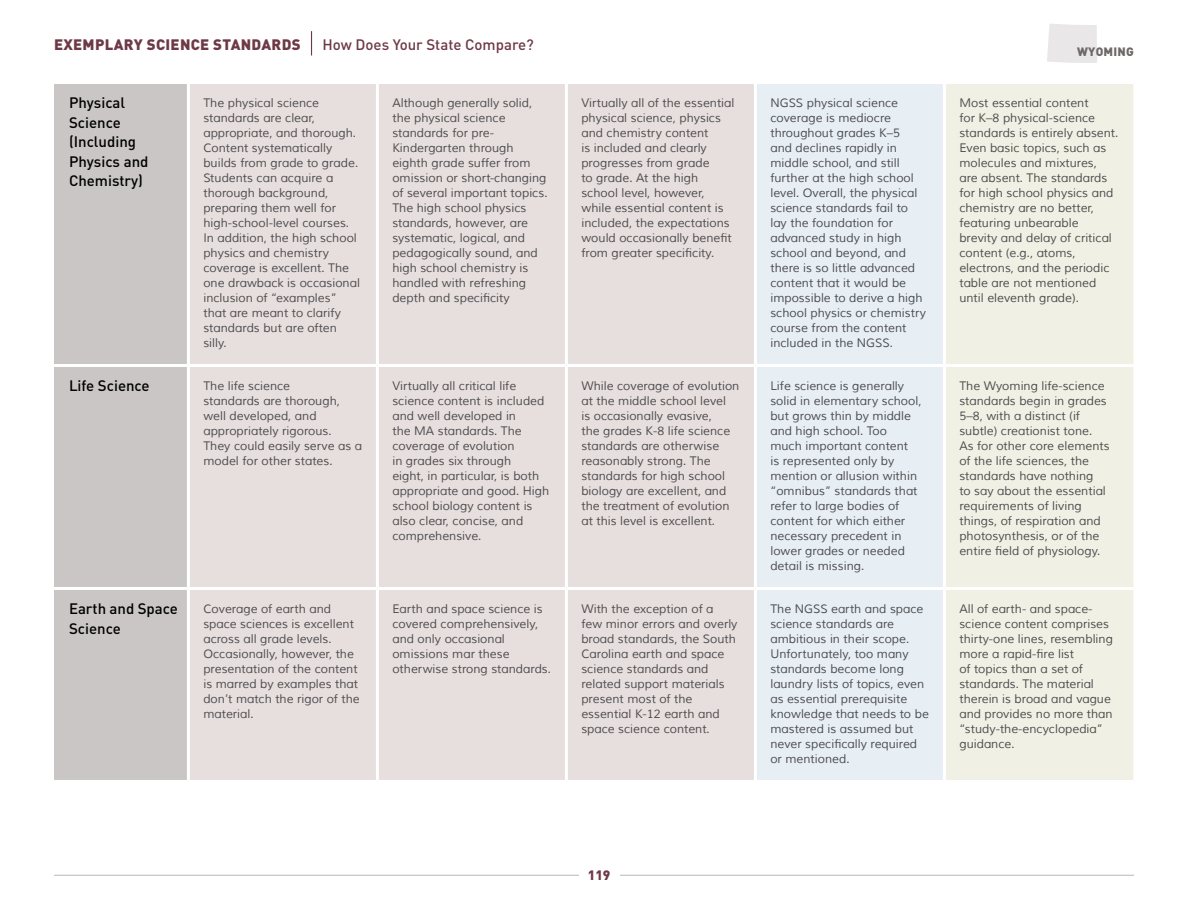
<style>
.page{position:relative;width:1188px;height:918px;background:#fff}
.page>*{position:absolute;margin:0;border:0;box-sizing:border-box;transform-origin:0 0}
.t1{font:500 15px/19.5px "DIN";color:#000}
.t2{font:900 15px "DIN";letter-spacing:.02em;color:#6d3945}
.t3{font:500 15px "DIN";color:#6d3945}
.t4{font:900 13.5px "DIN";color:#6d3945}
.t5{font:12px/15px "Muli";color:#4d4d4f}
.t6{font:900 12px "DIN";color:#6f6868}
</style>
<div class="page">
<div style="left:1047px;top:24px;width:50px;height:39px;background:#e9e7e7"></div>
<hr style="left:54px;top:875px;width:1080px;height:1px;background:#bbb7b7">
<div style="left:579px;top:857px;width:40px;height:40px;background:#fff"></div>
<svg style="left:311px;top:31px;width:1px;height:25px"></svg>
<div style="left:54px;top:84px;width:133px;height:696px;background:#cac6c6"></div>
<div style="left:190px;top:84px;width:564px;height:696px;background:#e7dede"></div>
<div style="left:757px;top:84px;width:186px;height:696px;background:#e7eef4"></div>
<div style="left:946px;top:84px;width:187px;height:696px;background:#f0f1e4"></div>
<hr style="left:376px;top:84px;width:3px;height:280px;background:#fff">
<hr style="left:565px;top:84px;width:3px;height:280px;background:#fff">
<hr style="left:54px;top:364px;width:134px;height:3px;background:#fff">
<hr style="left:188px;top:364px;width:189px;height:3px;background:#fff">
<hr style="left:377px;top:364px;width:189px;height:3px;background:#fff">
<hr style="left:376px;top:367px;width:3px;height:220px;background:#fff">
<hr style="left:566px;top:364px;width:189px;height:3px;background:#fff">
<hr style="left:565px;top:367px;width:3px;height:220px;background:#fff">
<hr style="left:755px;top:364px;width:189px;height:3px;background:#fff">
<hr style="left:944px;top:364px;width:189px;height:3px;background:#fff">
<hr style="left:54px;top:587px;width:134px;height:3px;background:#fff">
<hr style="left:188px;top:587px;width:189px;height:3px;background:#fff">
<hr style="left:377px;top:587px;width:189px;height:3px;background:#fff">
<hr style="left:376px;top:590px;width:3px;height:190px;background:#fff">
<hr style="left:566px;top:587px;width:189px;height:3px;background:#fff">
<hr style="left:565px;top:590px;width:3px;height:190px;background:#fff">
<hr style="left:755px;top:587px;width:189px;height:3px;background:#fff">
<hr style="left:944px;top:587px;width:189px;height:3px;background:#fff">
<p class="t2" style="left:54px;top:34px;width:247px">EXEMPLARY SCIENCE STANDARDS</p>
<p class="t3" style="left:322px;top:35px;width:213px">How Does Your State Compare?</p>
<p class="t6" style="left:1077px;top:44px;width:35px">WYOMIN</p>
<p class="t6" style="left:1126px;top:44px;width:9px">G</p>
<p class="t1" style="left:69px;top:93px;width:81px">Physical<br>Science<br>(I ncluding<br>Physics and<br>Chemistry)</p>
<p class="t5" style="left:203px;top:96px;width:158px">The physical science standards are clear, appropriate, and thorough.<br>Content systematically builds from grade to grade.<br>Students can acquire a thorough background, preparing them well for high-school-level courses.<br>In addition, the high school physics and chemistry coverage is excellent. The one drawback is occasional inclusion of “examples” that are meant to clarify standards but are often silly.</p>
<p class="t5" style="left:392px;top:96px;width:157px">Although generally solid, the physical science standards for pre-<br>Kindergarten through eighth grade suffer from omission or short-changing of several important topics.<br>The high school physics standards, however, are systematic, logical, and pedagogically sound, and high school chemistry is handled with refreshing depth and specificity</p>
<p class="t5" style="left:581px;top:96px;width:155px">Virtually all of the essential physical science, physics and chemistry content<br>is included and clearly progresses from grade<br>to grade. At the high school level, however, while essential content is included, the expectations would occasionally benefit from greater specificity.</p>
<p class="t5" style="left:770px;top:96px;width:157px">NGSS physical science coverage is mediocre throughout grades K–5<br>and declines rapidly in middle school, and still further at the high school level. Overall, the physical science standards fail to lay the foundation for advanced study in high school and beyond, and there is so little advanced content that it would be impossible to derive a high school physics or chemistry course from the content included in the NGSS.</p>
<p class="t5" style="left:959px;top:96px;width:161px">Most essential content<br>for K–8 physical-science standards is entirely absent.<br>Even basic topics, such as molecules and mixtures,<br>are absent. The standards for high school physics and chemistry are no better, featuring unbearable brevity and delay of critical content (e.g., atoms, electrons, and the periodic table are not mentioned until eleventh grade).</p>
<p class="t1" style="left:69px;top:376px;width:82px">Life Science</p>
<p class="t5" style="left:203px;top:379px;width:160px">The life science<br>standards are thorough, well developed, and appropriately rigorous.<br>They could easily serve as a model for other states.</p>
<p class="t5" style="left:392px;top:379px;width:158px">Virtually all critical life science content is included and well developed in<br>the MA standards. The coverage of evolution<br>in grades six through<br>eight, in particular, is both appropriate and good. High school biology content is also clear, concise, and comprehensive.</p>
<p class="t5" style="left:581px;top:379px;width:160px">While coverage of evolution at the middle school level<br>is occasionally evasive,<br>the grades K-8 life science standards are otherwise reasonably strong. The standards for high school biology are excellent, and the treatment of evolution at this level is excellent.</p>
<p class="t5" style="left:770px;top:379px;width:153px">Life science is generally solid in elementary school, but grows thin by middle and high school. Too<br>much important content<br>is represented only by mention or allusion within “omnibus” standards that refer to large bodies of content for which either necessary precedent in lower grades or needed detail is missing.</p>
<p class="t5" style="left:959px;top:379px;width:152px">The Wyoming life-science standards begin in grades<br>5–8, with a distinct (if subtle) creationist tone.<br>As for other core elements of the life sciences, the standards have nothing<br>to say about the essential requirements of living things, of respiration and photosynthesis, or of the entire field of physiology.</p>
<p class="t1" style="left:69px;top:599px;width:110px">Earth and Space<br>Science</p>
<p class="t5" style="left:203px;top:602px;width:158px">Coverage of earth and space sciences is excellent across all grade levels.<br>Occasionally, however, the presentation of the content is marred by examples that don’t match the rigor of the material.</p>
<p class="t5" style="left:392px;top:602px;width:160px">Earth and space science is covered comprehensively, and only occasional omissions mar these otherwise strong standards.</p>
<p class="t5" style="left:581px;top:602px;width:158px">With the exception of a<br>few minor errors and overly broad standards, the South<br>Carolina earth and space science standards and related support materials present most of the essential K-12 earth and space science content.</p>
<p class="t5" style="left:770px;top:602px;width:160px">The NGSS earth and space science standards are ambitious in their scope.<br>Unfortunately, too many standards become long laundry lists of topics, even as essential prerequisite knowledge that needs to be mastered is assumed but never specifically required or mentioned.</p>
<p class="t5" style="left:959px;top:602px;width:155px">All of earth- and space&shy;science content comprises thirty-one lines, resembling more a rapid-fire list<br>of topics than a set of standards. The material therein is broad and vague and provides no more than “study-the-encyclopedia” guidance.</p>
<p class="t4" style="left:588px;top:866px;width:24px">119</p>
</div>
